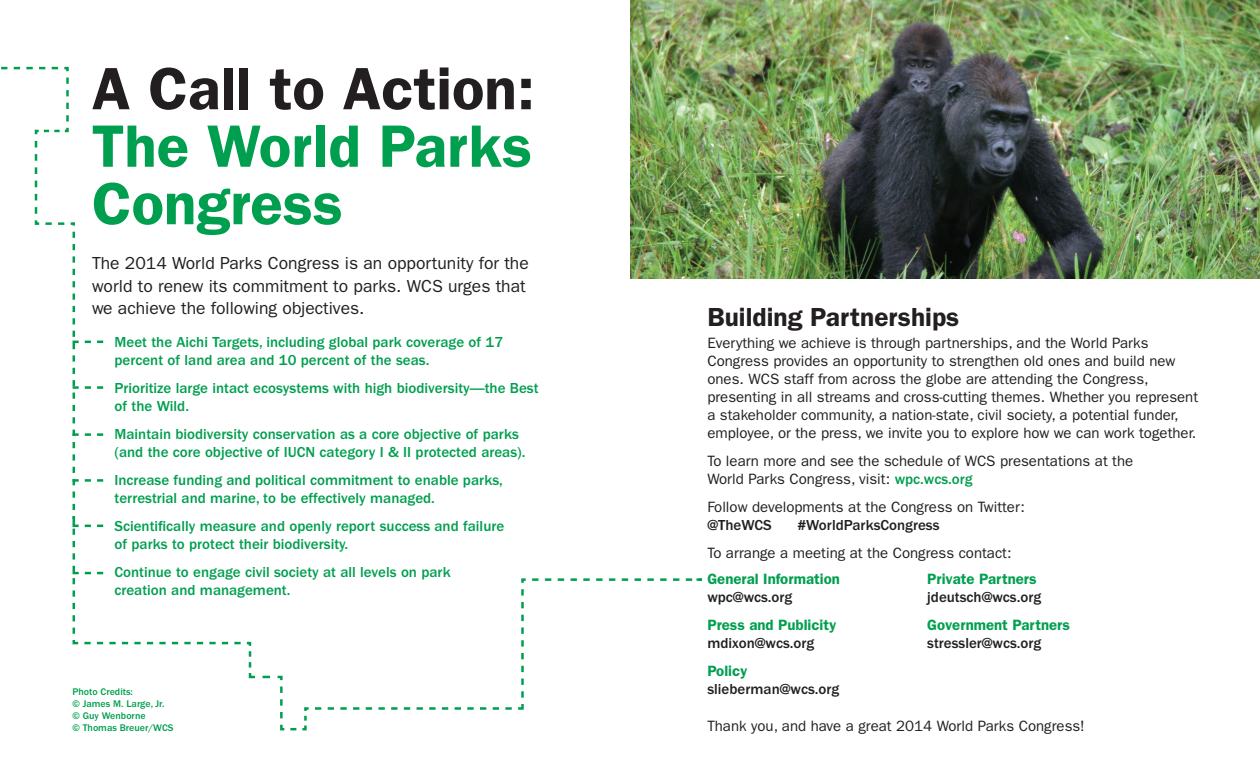
<style>
.page{position:relative;width:1260px;height:765px;background:#fff}
.page>*{position:absolute;margin:0;border:0;box-sizing:border-box;transform-origin:0 0}
.t1{font:600 60px/57.5px "ITC Franklin Gothic Std";color:#009f4f;text-align:justify}
.t2{font:600 26.25px "ITC Franklin Gothic Std";color:#231f20}
.t3{font:17.5px/22.5px "ITC Franklin Gothic Std";color:#231f20}
.t4{font:15px/18px "ITC Franklin Gothic Std";color:#231f20}
.t5{font:500 15px/18px "ITC Franklin Gothic Std";color:#009f4f}
.t6{font:500 15px/18px "ITC Franklin Gothic Std";color:#231f20}
.t7{font:600 15px/18px "ITC Franklin Gothic Std";color:#009f4f}
.t8{font:500 10px "ITC Franklin Gothic Std";color:#009f4f}
.s1{color:#231f20}
.s2{font-weight:500;color:#009f4f}
.s3{font-weight:600;color:#009f4f}
.s4{font-weight:500;color:#231f20}
</style>
<div class="page">
<img style="left:630px;top:0;width:630px;height:279px">
<svg style="left:1px;top:66px;width:70px;height:159px"></svg>
<svg style="left:71px;top:220px;width:633px;height:511px"></svg>
<svg style="left:73px;top:232px;width:171px;height:412px"></svg>
<svg style="left:532px;top:578px;width:170px;height:3px"></svg>
<p class="t1" style="left:92px;top:60px;width:444px"><span class="s1">A Call to Action:<br></span>The World Parks Congress</p>
<p class="t3" style="left:92px;top:252px;width:438px">The 2014 World Parks Congress is an opportunity for the world to renew its commitment to parks. WCS urges that we achieve the following objectives.</p>
<p class="t5" style="left:115px;top:333px;width:390px">Meet the Aichi Targets, including global park coverage of 17</p>
<p class="t5" style="left:115px;top:351px;width:316px">percent of land area and 10 percent of the seas.</p>
<p class="t5" style="left:115px;top:379px;width:426px">Prioritize large intact ecosystems with high biodiversity—the Best</p>
<p class="t5" style="left:115px;top:397px;width:76px">of the Wild.</p>
<p class="t5" style="left:115px;top:425px;width:406px">Maintain biodiversity conservation as a core objective of parks</p>
<p class="t5" style="left:115px;top:443px;width:413px">(and the core objective of IUCN category I &amp; II protected areas).</p>
<p class="t5" style="left:115px;top:471px;width:390px">Increase funding and political commitment to enable parks,</p>
<p class="t5" style="left:115px;top:489px;width:322px">terrestrial and marine, to be effectively managed.</p>
<p class="t5" style="left:115px;top:517px;width:391px">Scientifically measure and openly report success and failure of parks to protect their biodiversity.</p>
<p class="t5" style="left:115px;top:563px;width:338px">Continue to engage civil society at all levels on park</p>
<p class="t5" style="left:115px;top:581px;width:178px">creation and management.</p>
<p class="t8" style="left:73px;top:686px;width:62px">Photo Credits:</p>
<p class="t8" style="left:73px;top:698px;width:93px">© James M. Large, Jr.</p>
<p class="t8" style="left:73px;top:710px;width:75px">© Guy Wenborne</p>
<p class="t8" style="left:73px;top:722px;width:102px">© Thomas Breuer/WCS</p>
<p class="t2" style="left:707px;top:301px;width:253px">Building Partnerships</p>
<p class="t4" style="left:707px;top:334px;width:492px">Everything we achieve is through partnerships, and the World Parks Congress provides an opportunity to strengthen old ones and build new ones. WCS staff from across the globe are attending the Congress, presenting in all streams and cross-cutting themes. Whether you represent a stakeholder community, a nation-state, civil society, a potential funder, employee, or the press, we invite you to explore how we can work together.</p>
<p class="t4" style="left:707px;top:452px;width:427px">To learn more and see the schedule of WCS presentations at the<br>World Parks Congress, visit: <span class="s2">wpc.wcs.org</span></p>
<p class="t4" style="left:707px;top:498px;width:319px">Follow developments at the Congress on Twitter:</p>
<p class="t6" style="left:707px;top:516px;width:66px">@TheWCS</p>
<p class="t6" style="left:797px;top:516px;width:144px">#WorldParksCongress</p>
<p class="t4" style="left:707px;top:544px;width:306px">To arrange a meeting at the Congress contact:</p>
<p class="t7" style="left:707px;top:570px;width:134px">General Information</p>
<p class="t6" style="left:707px;top:588px;width:86px">wpc@wcs.org</p>
<p class="t7" style="left:707px;top:616px;width:131px">Press and Publicity</p>
<p class="t6" style="left:707px;top:634px;width:108px">mdixon@wcs.org</p>
<p class="t6" style="left:707px;top:662px;width:133px"><span class="s3">Policy </span>slieberman@wcs.org</p>
<p class="t6" style="left:927px;top:570px;width:115px"><span class="s3">Private Partners </span>jdeutsch@wcs.org</p>
<p class="t7" style="left:927px;top:616px;width:144px">Government Partners <span class="s4">stressler@wcs.org</span></p>
<p class="t4" style="left:707px;top:717px;width:379px">Thank you, and have a great 2014 World Parks Congress!</p>
</div>
